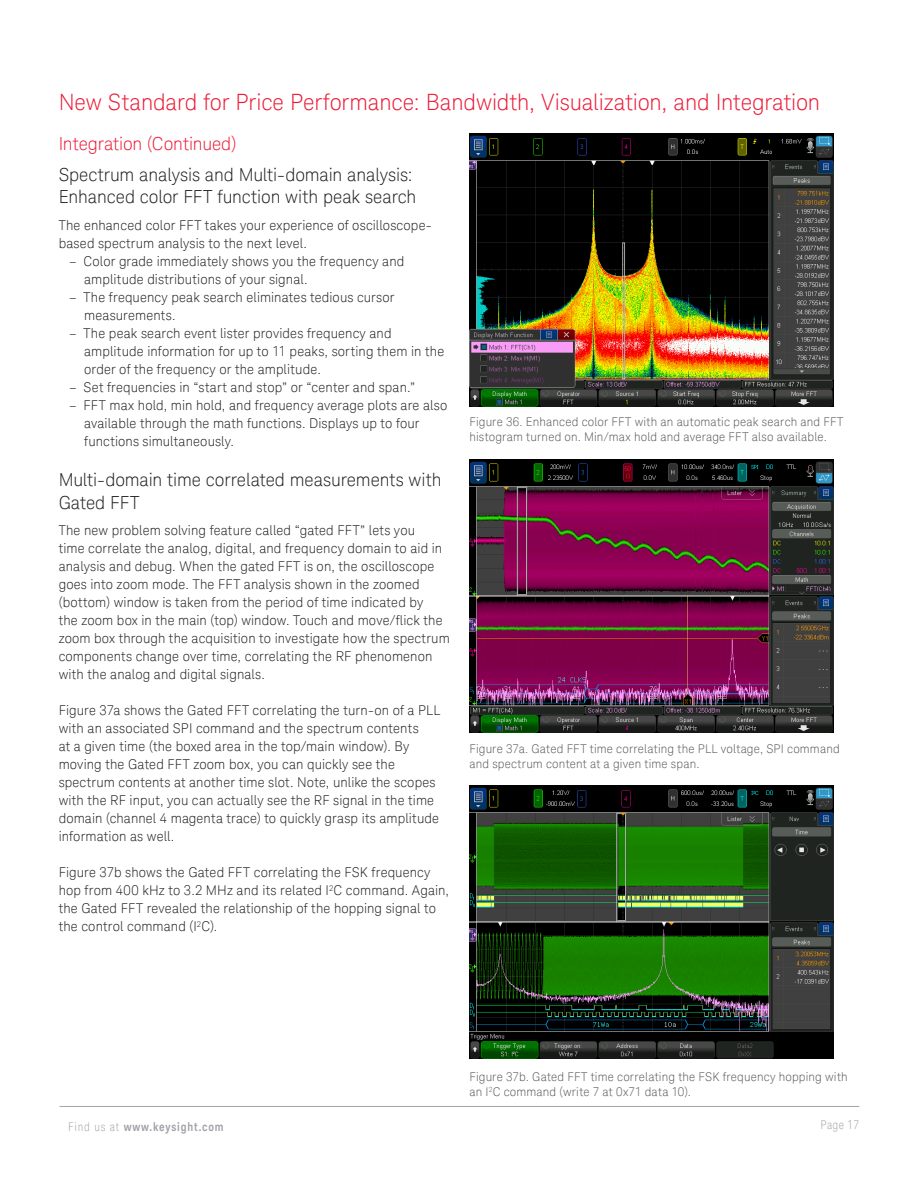
<style>
.page{position:relative;width:918px;height:1188px;background:#fff}
.page>*{position:absolute;margin:0;border:0;box-sizing:border-box;transform-origin:0 0}
.K_Heading_1{font:300 22.5px "Keysight Sans";letter-spacing:-.005em;color:#ed1a36}
.K_Heading_3{font:300 18px/22.5px "Keysight Sans";letter-spacing:-.005em;color:#231f20}
.K_Heading_2{font:300 18px "Keysight Sans";letter-spacing:-.005em;color:#ed1a36}
.K_Body_Text{font:300 13.5px/18px "Keysight Sans";letter-spacing:.01em;color:#231f20}
.K_Diagrams_and_Figur{font:300 12px/15px "Keysight Sans";letter-spacing:.015em;color:#57585a}
.t1{font:700 12px "Keysight Sans Condensed";letter-spacing:.07em;color:#a4a1a9}
.t2{font:300 condensed 12px "Keysight Sans";letter-spacing:.03em;color:#a4a1a9}
.s1{font-family:"Keysight Sans";font-weight:300;font-stretch:condensed}
</style>
<div class="page">
<hr style="left:60px;top:1106px;width:799px;height:1px;background:#a4a1a9">
<img style="left:469px;top:134px;width:364px;height:273px">
<img style="left:469px;top:459px;width:364px;height:274px">
<img style="left:469px;top:785px;width:364px;height:274px">
<p class="K_Heading_1" style="left:59px;top:89px;width:763px">New Standard for Price Performance: Bandwidth, Visualization, and Integration</p>
<p class="K_Heading_2" style="left:59px;top:133px;width:179px">Integration (Continued)</p>
<p class="K_Heading_3" style="left:59px;top:163px;width:359px">Spectrum analysis and Multi-domain analysis:<br>Enhanced color FFT function with peak search</p>
<p class="K_Body_Text" style="left:59px;top:216px;width:375px">The enhanced color FFT takes your experience of oscilloscope&shy;based spectrum analysis to the next level.</p>
<p class="K_Body_Text" style="left:84px;top:252px;width:322px;text-indent:-15px">– Color grade immediately shows you the frequency and amplitude distributions of your signal.</p>
<p class="K_Body_Text" style="left:84px;top:288px;width:312px;text-indent:-15px">– The frequency peak search eliminates tedious cursor measurements.</p>
<p class="K_Body_Text" style="left:84px;top:324px;width:362px;text-indent:-15px">– The peak search event lister provides frequency and amplitude information for up to 11 peaks, sorting them in the order of the frequency or the amplitude.</p>
<p class="K_Body_Text" style="left:69px;top:378px;width:347px">– Set frequencies in “start and stop” or “center and span.”</p>
<p class="K_Body_Text" style="left:84px;top:396px;width:365px;text-indent:-15px">– FFT max hold, min hold, and frequency average plots are also available through the math functions. Displays up to four functions simultaneously.</p>
<p class="K_Heading_3" style="left:59px;top:469px;width:384px">Multi-domain time correlated measurements with<br>Gated FFT</p>
<p class="K_Body_Text" style="left:59px;top:521px;width:393px">The new problem solving feature called “gated FFT” lets you<br>time correlate the analog, digital, and frequency domain to aid in analysis and debug. When the gated FFT is on, the oscilloscope goes into zoom mode. The FFT analysis shown in the zoomed (bottom) window is taken from the period of time indicated by<br>the zoom box in the main (top) window. Touch and move/flick the zoom box through the acquisition to investigate how the spectrum components change over time, correlating the RF phenomenon with the analog and digital signals.</p>
<p class="K_Body_Text" style="left:59px;top:701px;width:383px">Figure 37a shows the Gated FFT correlating the turn-on of a PLL with an associated SPI command and the spectrum contents<br>at a given time (the boxed area in the top/main window). By moving the Gated FFT zoom box, you can quickly see the spectrum contents at another time slot. Note, unlike the scopes with the RF input, you can actually see the RF signal in the time domain (channel 4 magenta trace) to quickly grasp its amplitude information as well.</p>
<p class="K_Body_Text" style="left:59px;top:863px;width:392px">Figure 37b shows the Gated FFT correlating the FSK frequency hop from 400 kHz to 3.2 MHz and its related I<sup>2</sup>C command. Again, the Gated FFT revealed the relationship of the hopping signal to the control command (I<sup>2</sup>C).</p>
<p class="K_Diagrams_and_Figur" style="left:469px;top:415px;width:376px">Figure 36. Enhanced color FFT with an automatic peak search and FFT histogram turned on. Min/max hold and average FFT also available.</p>
<p class="K_Diagrams_and_Figur" style="left:469px;top:742px;width:372px">Figure 37a. Gated FFT time correlating the PLL voltage, SPI command and spectrum content at a given time span.</p>
<p class="K_Diagrams_and_Figur" style="left:469px;top:1069px;width:380px">Figure 37b. Gated FFT time correlating the FSK frequency hopping with an I<sup>2</sup>C command (write 7 at 0x71 data 10).</p>
<p class="t1" style="left:68px;top:1119px;width:157px"><span class="s1">Find us at</span> www.keysight.com</p>
<p class="t2" style="left:821px;top:1117px;width:40px">Page 17</p>
</div>
